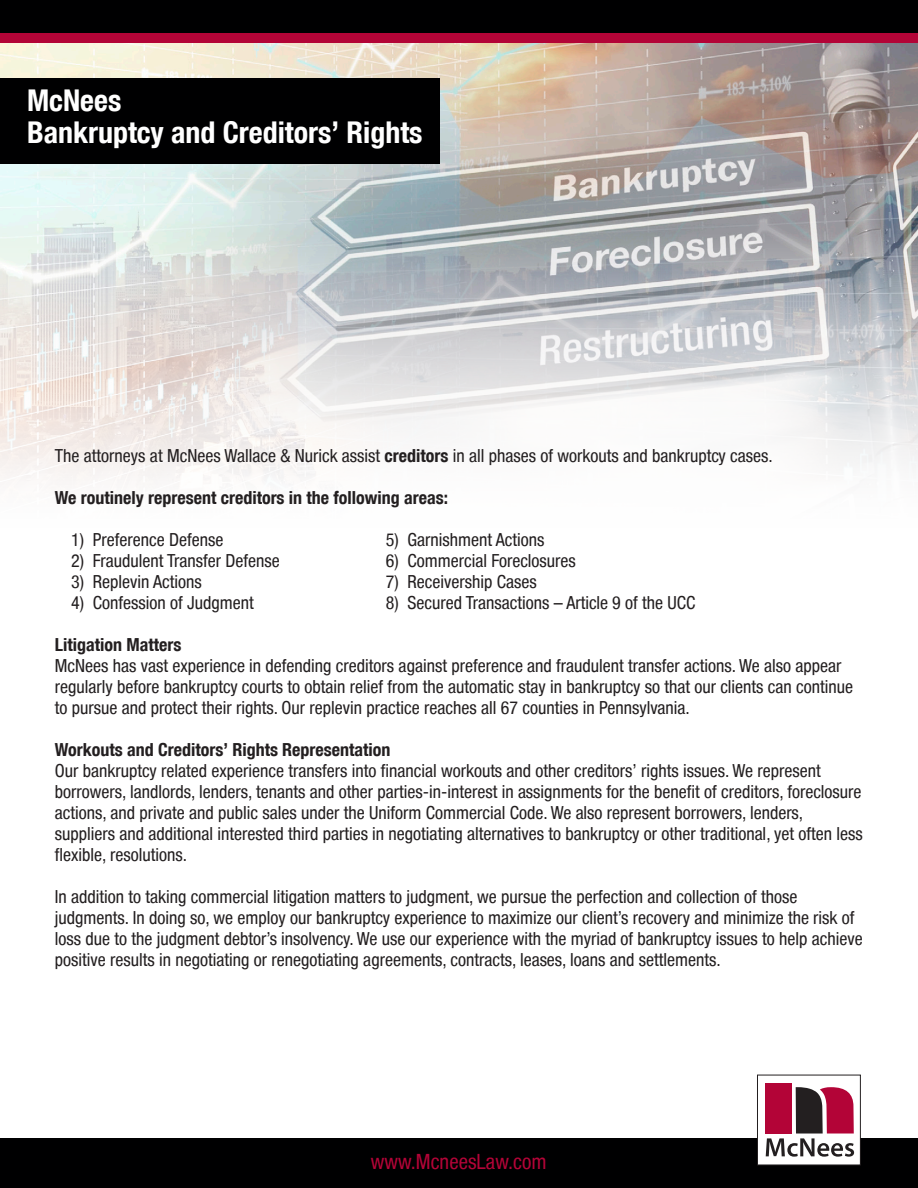
<style>
.page{position:relative;width:918px;height:1188px;background:#fff}
.page>*{position:absolute;margin:0;border:0;box-sizing:border-box;transform-origin:0 0}
.t1{font:700 condensed 30px/31.5px "Helvetica Neue Condensed";color:#fff}
.t2{font:condensed 21px "Helvetica Neue Condensed";color:#b30437}
.t3{font:condensed 18px/21px "Helvetica Neue Condensed";color:#231f20}
.t4{font:700 condensed 18px "Helvetica Neue Condensed";color:#231f20}
.s1{font-weight:700}
</style>
<div class="page">
<img style="left:0;top:42px;width:918px;height:439px">
<div style="left:0;top:0;width:918px;height:38px;background:#000001"></div>
<div style="left:0;top:1138px;width:918px;height:50px;background:#000001"></div>
<div style="left:0;top:78px;width:440px;height:85px;background:#000001"></div>
<div style="left:0;top:33px;width:918px;height:9px;background:#b30437"></div>
<div style="left:757px;top:1075px;width:103px;height:90px;background:#fff"></div>
<div style="left:757px;top:1075px;width:104px;height:90px;border:1px solid #231f20"></div>
<div style="left:765px;top:1083px;width:27px;height:51px;background:#b30437"></div>
<svg style="left:766px;top:1087px;width:88px;height:70px"></svg>
<p class="t1" style="left:27px;top:85px;width:397px">McNees<br>Bankruptcy and Creditors’ Rights</p>
<p class="t3" style="left:55px;top:445px;width:720px">The attorneys at McNees Wallace &amp; Nurick assist <span class="s1">creditors</span> in all phases of workouts and bankruptcy cases.</p>
<p class="t4" style="left:55px;top:486px;width:395px">We routinely represent creditors in the following areas:</p>
<p class="t3" style="left:71px;top:529px;width:154px">1) Preference Defense</p>
<p class="t3" style="left:71px;top:550px;width:210px">2) Fraudulent Transfer Defense</p>
<p class="t3" style="left:71px;top:571px;width:132px">3) Replevin Actions</p>
<p class="t3" style="left:71px;top:592px;width:184px">4) Confession of Judgment</p>
<p class="t3" style="left:55px;top:634px;width:800px"><span class="s1">Litigation Matters<br></span>McNees has vast experience in defending creditors against preference and fraudulent transfer actions. We also appear regularly before bankruptcy courts to obtain relief from the automatic stay in bankruptcy so that our clients can continue to pursue and protect their rights. Our replevin practice reaches all 67 counties in Pennsylvania.</p>
<p class="t4" style="left:55px;top:738px;width:337px">Workouts and Creditors’ Rights Representation</p>
<p class="t3" style="left:55px;top:760px;width:810px">Our bankruptcy related experience transfers into financial workouts and other creditors’ rights issues. We represent borrowers, landlords, lenders, tenants and other parties-in-interest in assignments for the benefit of creditors, foreclosure actions, and private and public sales under the Uniform Commercial Code. We also represent borrowers, lenders, suppliers and additional interested third parties in negotiating alternatives to bankruptcy or other traditional, yet often less flexible, resolutions.</p>
<p class="t3" style="left:55px;top:886px;width:809px">In addition to taking commercial litigation matters to judgment, we pursue the perfection and collection of those judgments. In doing so, we employ our bankruptcy experience to maximize our client’s recovery and minimize the risk of loss due to the judgment debtor’s insolvency. We use our experience with the myriad of bankruptcy issues to help achieve positive results in negotiating or renegotiating agreements, contracts, leases, loans and settlements.</p>
<p class="t3" style="left:386px;top:529px;width:160px">5) Garnishment Actions</p>
<p class="t3" style="left:386px;top:550px;width:191px">6) Commercial Foreclosures</p>
<p class="t3" style="left:386px;top:571px;width:152px">7) Receivership Cases</p>
<p class="t3" style="left:386px;top:592px;width:311px">8) Secured Transactions – Article 9 of the UCC</p>
<p class="t2" style="left:371px;top:1149px;width:177px">www.McneesLaw.com</p>
</div>
